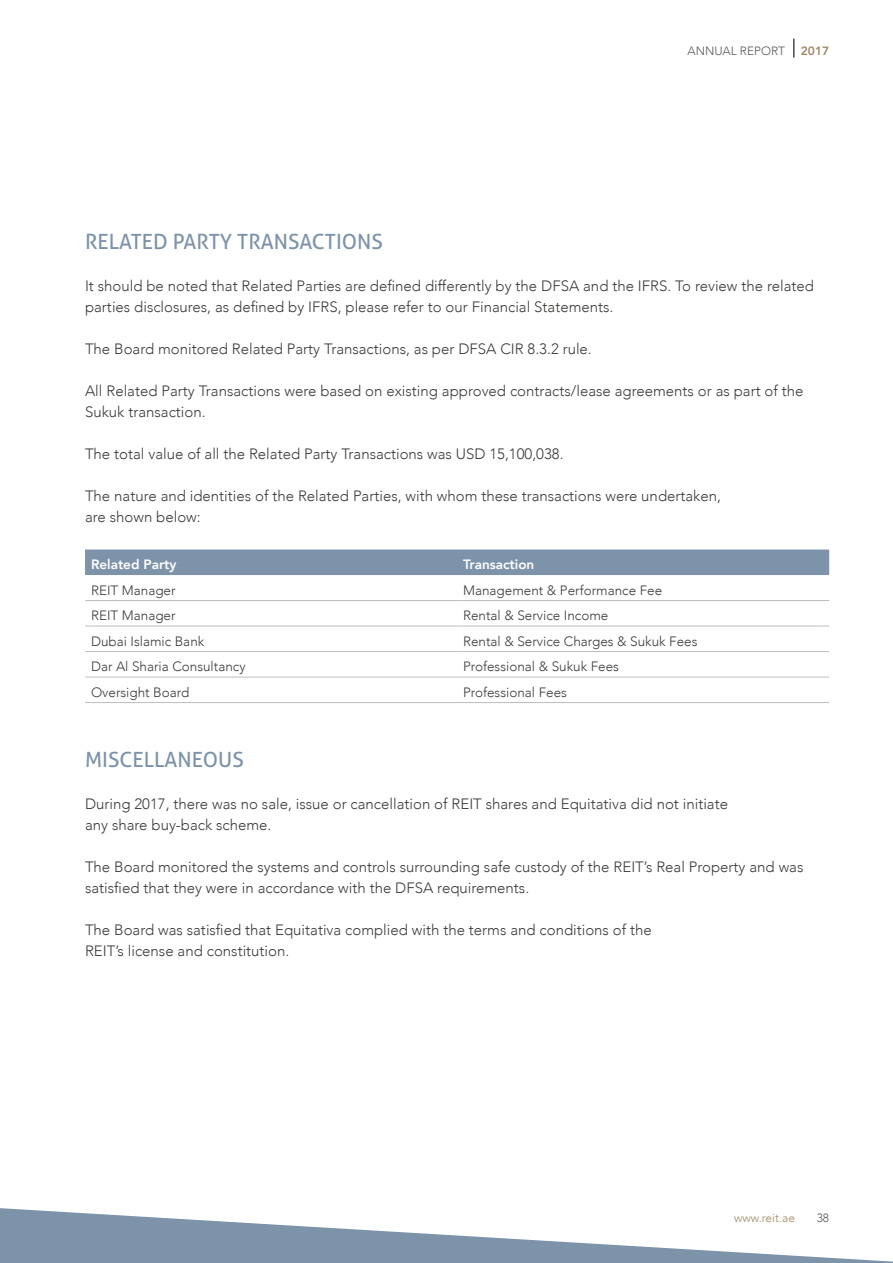
<style>
.page{position:relative;width:893px;height:1263px;background:#fff}
.page>*{position:absolute;margin:0;border:0;box-sizing:border-box;transform-origin:0 0}
.t1{font:21px "Aller";color:#7d93aa}
.t2{font:300 15px/21px "Avenir";color:#3c3c3b}
.t3{font:300 13.5px "Avenir";color:#3c3c3b}
.t4{font:800 13.5px "Avenir";color:#fff}
.t5{font:300 12px "Avenir";color:#58595b}
.t6{font:300 12px "Avenir";color:#a18964}
.t7{font:800 12px "Avenir";color:#a18964}
</style>
<div class="page">
<svg style="left:793px;top:39px;width:1px;height:18px"></svg>
<svg style="left:0;top:1208px;width:893px;height:55px"></svg>
<div style="left:85px;top:549px;width:744px;height:26px;background:#7d93aa"></div>
<hr style="left:85px;top:600px;width:372px;height:1px;background:#bcbec0">
<hr style="left:457px;top:600px;width:372px;height:1px;background:#bcbec0">
<hr style="left:85px;top:626px;width:372px;height:1px;background:#bcbec0">
<hr style="left:457px;top:626px;width:372px;height:1px;background:#bcbec0">
<hr style="left:85px;top:651px;width:372px;height:1px;background:#bcbec0">
<hr style="left:457px;top:651px;width:372px;height:1px;background:#bcbec0">
<hr style="left:85px;top:677px;width:372px;height:1px;background:#bcbec0">
<hr style="left:457px;top:677px;width:372px;height:1px;background:#bcbec0">
<hr style="left:85px;top:702px;width:372px;height:1px;background:#bcbec0">
<hr style="left:457px;top:702px;width:372px;height:1px;background:#bcbec0">
<p class="t5" style="left:687px;top:43px;width:99px">ANNUAL REPORT</p>
<p class="t7" style="left:801px;top:41px;width:30px">2017</p>
<h1 class="t1" style="left:85px;top:229px;width:299px">RELATED PARTY TRANSACTIONS</h1>
<p class="t2" style="left:85px;top:276px;width:730px">It should be noted that Related Parties are defined differently by the DFSA and the IFRS. To review the related parties disclosures, as defined by IFRS, please refer to our Financial Statements.</p>
<p class="t2" style="left:85px;top:339px;width:508px">The Board monitored Related Party Transactions, as per DFSA CIR 8.3.2 rule.</p>
<p class="t2" style="left:85px;top:381px;width:720px">All Related Party Transactions were based on existing approved contracts/lease agreements or as part of the<br>Sukuk transaction.</p>
<p class="t2" style="left:85px;top:444px;width:480px">The total value of all the Related Party Transactions was USD 15,100,038.</p>
<p class="t2" style="left:85px;top:486px;width:637px">The nature and identities of the Related Parties, with whom these transactions were undertaken, are shown below:</p>
<p class="t4" style="left:91px;top:554px;width:87px">Related Party</p>
<p class="t4" style="left:463px;top:554px;width:73px">Transaction</p>
<p class="t3" style="left:91px;top:582px;width:86px">REIT Manager</p>
<p class="t3" style="left:463px;top:582px;width:201px">Management &amp; Performance Fee</p>
<p class="t3" style="left:91px;top:607px;width:86px">REIT Manager</p>
<p class="t3" style="left:463px;top:607px;width:147px">Rental &amp; Service Income</p>
<p class="t3" style="left:91px;top:633px;width:115px">Dubai Islamic Bank</p>
<p class="t3" style="left:463px;top:633px;width:236px">Rental &amp; Service Charges &amp; Sukuk Fees</p>
<p class="t3" style="left:91px;top:658px;width:156px">Dar Al Sharia Consultancy</p>
<p class="t3" style="left:463px;top:658px;width:157px">Professional &amp; Sukuk Fees</p>
<p class="t3" style="left:91px;top:684px;width:100px">Oversight Board</p>
<p class="t3" style="left:463px;top:684px;width:105px">Professional Fees</p>
<h1 class="t1" style="left:85px;top:747px;width:160px">MISCELLANEOUS</h1>
<p class="t2" style="left:85px;top:793px;width:645px">During 2017, there was no sale, issue or cancellation of REIT shares and Equitativa did not initiate any share buy-back scheme.</p>
<p class="t2" style="left:85px;top:856px;width:720px">The Board monitored the systems and controls surrounding safe custody of the REIT’s Real Property and was satisfied that they were in accordance with the DFSA requirements.</p>
<p class="t2" style="left:85px;top:919px;width:568px">The Board was satisfied that Equitativa complied with the terms and conditions of the<br>REIT’s license and constitution.</p>
<p class="t6" style="left:734px;top:1210px;width:63px">www.reit.ae</p>
<p class="t5" style="left:817px;top:1210px;width:14px">38</p>
</div>
